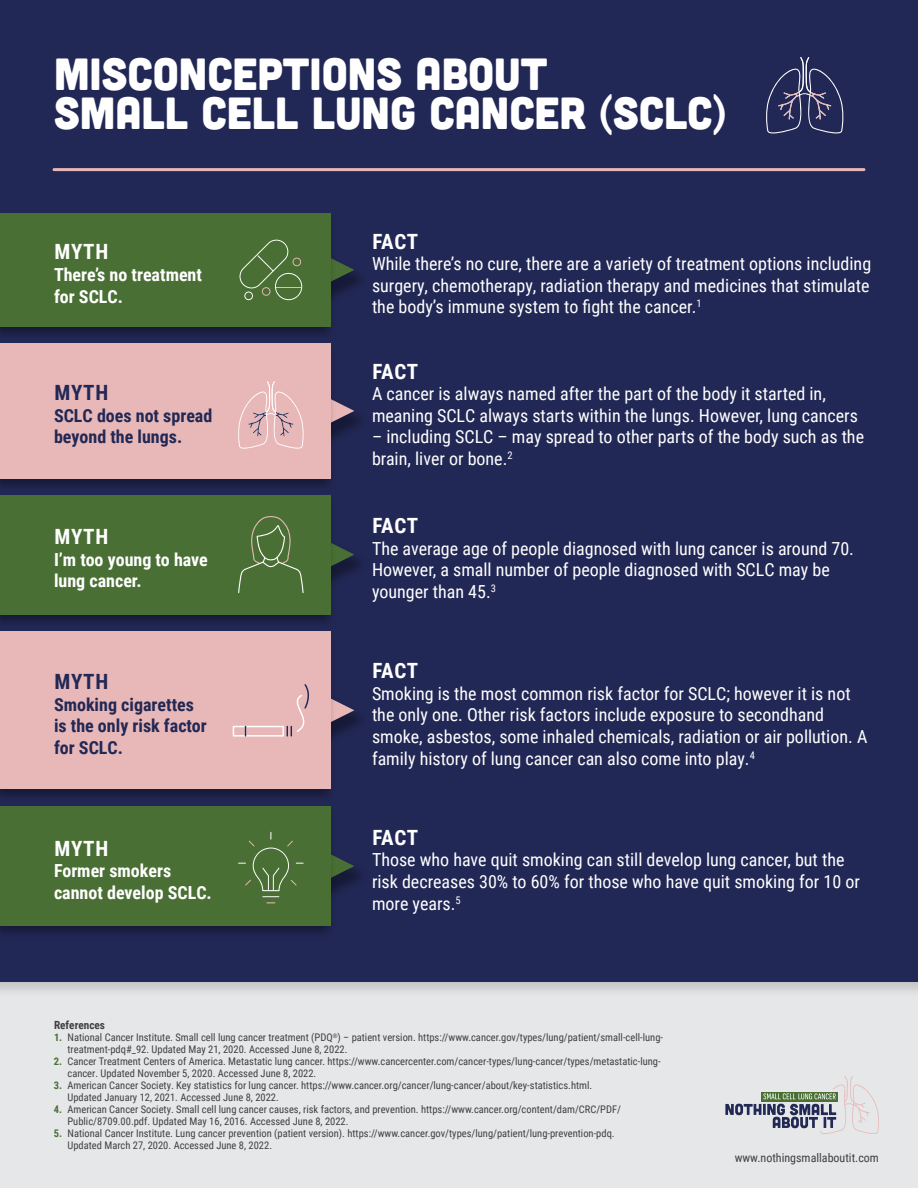
<style>
.page{position:relative;width:918px;height:1188px;background:#222855}
.page>*{position:absolute;margin:0;border:0;box-sizing:border-box;transform-origin:0 0}
.t1{font:45px/39px "Cubano";color:#fff}
.t2{font:700 21px "Roboto Condensed";letter-spacing:.035em;color:#fff}
.t3{font:700 21px "Roboto Condensed";letter-spacing:.035em;color:#222855}
.t4{font:18px/21.6px "Roboto Condensed";color:#fff}
.t5{font:700 18px/21.6px "Roboto Condensed";color:#fff}
.t6{font:700 18px/21.6px "Roboto Condensed";color:#222855}
.t7{font:12px "Roboto Condensed";color:#404041}
.t8{font:700 11.25px "Roboto Condensed";color:#404041}
.t9{font:10.5px/12px "Roboto Condensed";color:#404041}
.s1{font-weight:700;color:#4a6f34}
</style>
<div class="page">
<div style="left:0;top:972px;width:918px;height:216px;background:#404041;opacity:.2"></div>
<svg style="left:336px;top:261px;width:18px;height:31px"></svg>
<svg style="left:336px;top:857px;width:18px;height:31px"></svg>
<svg style="left:336px;top:545px;width:18px;height:32px"></svg>
<svg style="left:336px;top:401px;width:18px;height:32px"></svg>
<hr style="left:54px;top:168px;width:810px;height:3px;background:#e8b8b8">
<div style="left:0;top:211px;width:336px;height:130px;background:#000;opacity:.35"></div>
<div style="left:0;top:213px;width:331px;height:114px;background:#4a6f34"></div>
<div style="left:0;top:805px;width:336px;height:135px;background:#000;opacity:.35"></div>
<div style="left:0;top:807px;width:331px;height:119px;background:#4a6f34"></div>
<div style="left:0;top:493px;width:336px;height:136px;background:#000;opacity:.35"></div>
<div style="left:0;top:495px;width:331px;height:119px;background:#4a6f34"></div>
<div style="left:0;top:341px;width:336px;height:152px;background:#000;opacity:.35"></div>
<div style="left:0;top:343px;width:331px;height:136px;background:#e8b8b8"></div>
<div style="left:0;top:630px;width:336px;height:173px;background:#000;opacity:.35"></div>
<div style="left:0;top:632px;width:331px;height:157px;background:#e8b8b8"></div>
<svg style="left:238px;top:516px;width:66px;height:77px"></svg>
<svg style="left:238px;top:832px;width:66px;height:71px"></svg>
<svg style="left:238px;top:381px;width:66px;height:68px"></svg>
<svg style="left:233px;top:684px;width:121px;height:53px"></svg>
<svg style="left:239px;top:239px;width:63px;height:61px"></svg>
<svg style="left:725px;top:1076px;width:155px;height:58px;background:#c2c5c7"></svg>
<svg style="left:766px;top:57px;width:78px;height:76px"></svg>
<h1 class="t1" style="left:54px;top:53px;width:673px">MISCONCEPTIONS ABOUT<br>SMALL CELL LUNG CANCER (SCLC)</h1>
<h2 class="t2" style="left:54px;top:237px;width:55px">MYTH</h2>
<h3 class="t5" style="left:54px;top:263px;width:150px">There’s no treatment for SCLC.</h3>
<h2 class="t3" style="left:54px;top:378px;width:55px">MYTH</h2>
<h3 class="t6" style="left:54px;top:404px;width:160px">SCLC does not spread beyond the lungs.</h3>
<h2 class="t2" style="left:54px;top:522px;width:55px">MYTH</h2>
<h3 class="t5" style="left:54px;top:548px;width:155px">I’m too young to have lung cancer.</h3>
<h2 class="t3" style="left:54px;top:667px;width:55px">MYTH</h2>
<h3 class="t6" style="left:54px;top:693px;width:154px">Smoking cigarettes is the only risk factor for SCLC.</h3>
<h2 class="t2" style="left:54px;top:833px;width:55px">MYTH</h2>
<h3 class="t5" style="left:54px;top:859px;width:159px">Former smokers cannot develop SCLC.</h3>
<h2 class="t2" style="left:372px;top:226px;width:47px">FACT</h2>
<h3 class="t4" style="left:372px;top:252px;width:501px;text-align:justify">While there’s no cure, there are a variety of treatment options including surgery, chemotherapy, radiation therapy and medicines that stimulate the body’s immune system to fight the cancer.<sup>1</sup></h3>
<h2 class="t2" style="left:372px;top:357px;width:47px">FACT</h2>
<h3 class="t4" style="left:372px;top:382px;width:487px">A cancer is always named after the part of the body it started in, meaning SCLC always starts within the lungs. However, lung cancers</h3>
<h3 class="t4" style="left:372px;top:426px;width:494px">– including SCLC – may spread to other parts of the body such as the brain, liver or bone.<sup>2</sup></h3>
<h2 class="t2" style="left:372px;top:511px;width:47px">FACT</h2>
<h3 class="t4" style="left:372px;top:537px;width:483px">The average age of people diagnosed with lung cancer is around 70.<br>However, a small number of people diagnosed with SCLC may be younger than 45.<sup>3</sup></h3>
<h2 class="t2" style="left:372px;top:656px;width:47px">FACT</h2>
<p class="t4" style="left:372px;top:682px;width:497px">Smoking is the most common risk factor for SCLC; however it is not the only one. Other risk factors include exposure to secondhand smoke, asbestos, some inhaled chemicals, radiation or air pollution. A family history of lung cancer can also come into play.<sup>4</sup></p>
<h2 class="t2" style="left:372px;top:823px;width:47px">FACT</h2>
<h3 class="t4" style="left:372px;top:848px;width:489px">Those who have quit smoking can still develop lung cancer, but the risk decreases 30% to 60% for those who have quit smoking for 10 or more years.<sup>5</sup></h3>
<p class="t8" style="left:54px;top:1017px;width:53px">References</p>
<p class="t9" style="left:68px;top:1031px;width:597px;text-indent:-14px"><span class="s1">1.</span> National Cancer Institute. Small cell lung cancer treatment (PDQ<sup>®</sup>) – patient version. https://www.cancer.gov/types/lung/patient/small-cell-lung&shy;treatment-pdq#_92. Updated May 21, 2020. Accessed June 8, 2022.</p>
<p class="t9" style="left:68px;top:1055px;width:595px;text-indent:-14px"><span class="s1">2.</span> Cancer Treatment Centers of America. Metastatic lung cancer. https://www.cancercenter.com/cancer-types/lung-cancer/types/metastatic-lung&shy;cancer. Updated November 5, 2020. Accessed June 8, 2022.</p>
<p class="t9" style="left:68px;top:1079px;width:526px;text-indent:-14px"><span class="s1">3.</span> American Cancer Society. Key statistics for lung cancer. https://www.cancer.org/cancer/lung-cancer/about/key-statistics.html.<br>Updated January 12, 2021. Accessed June 8, 2022.</p>
<p class="t9" style="left:68px;top:1103px;width:555px;text-indent:-14px"><span class="s1">4.</span> American Cancer Society. Small cell lung cancer causes, risk factors, and prevention. https://www.cancer.org/content/dam/CRC/PDF/<br>Public/8709.00.pdf. Updated May 16, 2016. Accessed June 8, 2022.</p>
<p class="t9" style="left:68px;top:1127px;width:549px;text-indent:-14px"><span class="s1">5.</span> National Cancer Institute. Lung cancer prevention (patient version). https://www.cancer.gov/types/lung/patient/lung-prevention-pdq.<br>Updated March 27, 2020. Accessed June 8, 2022.</p>
<p class="t7" style="left:735px;top:1150px;width:146px">www.nothingsmallaboutit.com</p>
</div>
